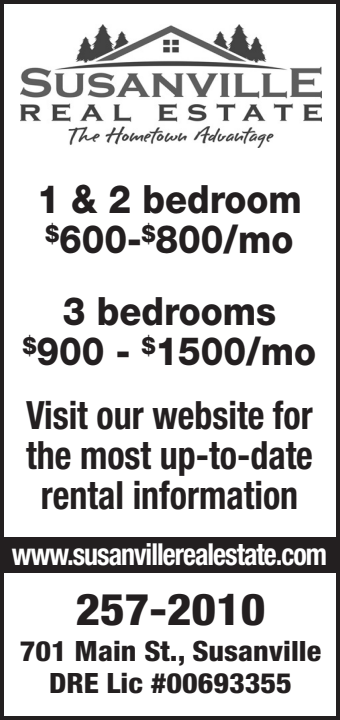
<style>
.page{position:relative;width:340px;height:720px;background:#fff}
.page>*{position:absolute;margin:0;border:0;box-sizing:border-box;transform-origin:0 0}
.t1{font:800 condensed 44px "Helvetica Neue";color:#231f20;scale:1.08 1}
.t2{font:700 condensed 39.2px/40px "Helvetica Neue";color:#231f20;text-align:center;scale:.92 1}
.t3{font:800 39.2px/40px "Helvetica Neue";color:#231f20;scale:.92 1}
.t4{font:700 condensed 30.4px "Helvetica Neue";letter-spacing:-.035em;color:#fff;scale:.92 1}
.t5{font:800 condensed 28px/32px "Helvetica Neue";color:#231f20;text-align:center;scale:1.08 1}
</style>
<div class="page">
<div style="left:0;top:0;width:340px;height:720px;border:4px solid #231f20"></div>
<div style="left:0;top:537px;width:340px;height:36px;background:#231f20"></div>
<img style="left:21px;top:24px;width:301px;height:124px">
<p class="t3" style="left:37px;top:182px;width:289px">1 &amp; 2 bedroom <sup>$</sup>600-<sup>$</sup>800/mo</p>
<p class="t3" style="left:23px;top:294px;width:320px;text-align:center">3 bedrooms <sup>$</sup>900 - <sup>$</sup>1500/mo</p>
<p class="t2" style="left:26px;top:398px;width:313px">Visit our website for the most up-to-date rental information</p>
<p class="t4" style="left:12px;top:543px;width:344px">www.susanvillerealestate.com</p>
<p class="t1" style="left:76px;top:594px;width:177px">257-2010</p>
<p class="t5" style="left:20px;top:638px;width:281px">701 Main St., Susanville<br>DRE Lic #00693355</p>
</div>
